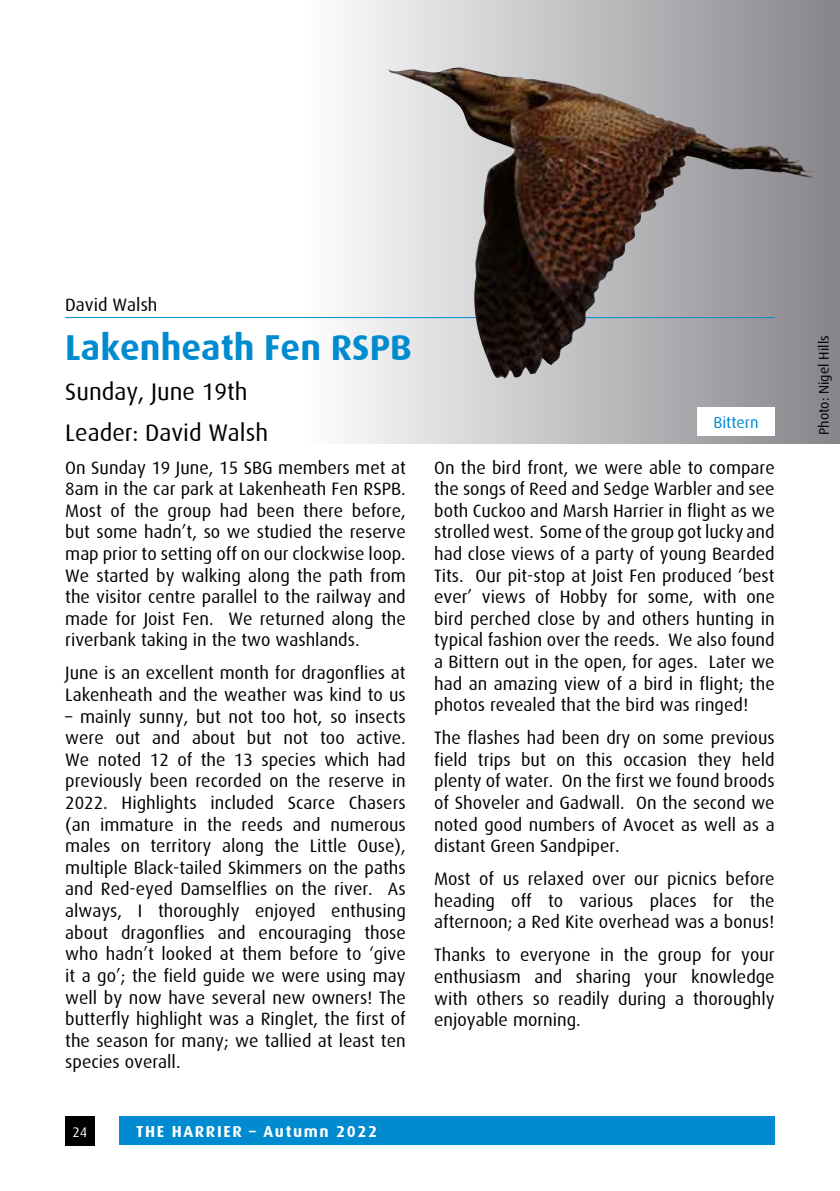
<style>
.page{position:relative;width:840px;height:1191px;background:#fff}
.page>*{position:absolute;margin:0;border:0;box-sizing:border-box;transform-origin:0 0}
.t1{font:700 36px "Dax";color:#008bd0}
.t2{font:24px/40.2px "Dax";color:#000}
.t3{font:18px/21.6px "Dax";color:#000;text-align:justify}
.t4{font:700 16px "Dax";letter-spacing:.1em;color:#fff}
.t5{font:16px "Dax";color:#008bd0}
.t6{font:14px "Dax";color:#000}
.t7{font:14px "Dax";color:#fff}
</style>
<div class="page">
<div style="left:119px;top:1116px;width:655px;height:28px;background:#008bd0"></div>
<div style="left:65px;top:1116px;width:30px;height:29px;background:#000"></div>
<div style="left:306px;top:0;width:533px;height:443px;background:linear-gradient(to right,#fefefe,#87858a)"></div>
<div style="left:696px;top:407px;width:78px;height:28px;background:#fff"></div>
<hr style="left:65px;top:317px;width:709px;height:1px;background:#008bd0">
<img style="left:388px;top:67px;width:425px;height:311px">
<p class="t3" style="left:65px;top:294px;width:94px">David Walsh</p>
<h1 class="t1" style="left:65px;top:327px;width:348px">Lakenheath Fen RSPB</h1>
<h2 class="t2" style="left:65px;top:372px;width:204px">Sunday, June 19th<br>Leader: David Walsh</h2>
<p class="t3" style="left:65px;top:457px;width:342px">On Sunday 19 June, 15 SBG members met at 8am in the car park at Lakenheath Fen RSPB.<br>Most of the group had been there before, but some hadn’t, so we studied the reserve map prior to setting off on our clockwise loop.<br>We started by walking along the path from the visitor centre parallel to the railway and made for Joist Fen. We returned along the riverbank taking in the two washlands.</p>
<p class="t3" style="left:65px;top:662px;width:342px">June is an excellent month for dragonflies at<br>Lakenheath and the weather was kind to us</p>
<p class="t3" style="left:65px;top:705px;width:342px">– mainly sunny, but not too hot, so insects were out and about but not too active.<br>We noted 12 of the 13 species which had previously been recorded on the reserve in 2022. Highlights included Scarce Chasers (an immature in the reeds and numerous males on territory along the Little Ouse), multiple Black-tailed Skimmers on the paths and Red-eyed Damselflies on the river. As always, I thoroughly enjoyed enthusing about dragonflies and encouraging those who hadn’t looked at them before to ‘give it a go’; the field guide we were using may well by now have several new owners! The butterfly highlight was a Ringlet, the first of the season for many; we tallied at least ten species overall.</p>
<p class="t7" style="left:72px;top:1124px;width:16px">24</p>
<p class="t4" style="left:136px;top:1122px;width:242px">THE HARRIER – Autumn 2022</p>
<p class="t5" style="left:713px;top:414px;width:47px">Bittern</p>
<p class="t3" style="left:434px;top:457px;width:342px">On the bird front, we were able to compare the songs of Reed and Sedge Warbler and see both Cuckoo and Marsh Harrier in flight as we strolled west. Some of the group got lucky and had close views of a party of young Bearded Tits. Our pit-stop at Joist Fen produced ‘best ever’ views of Hobby for some, with one bird perched close by and others hunting in typical fashion over the reeds. We also found a Bittern out in the open, for ages. Later we had an amazing view of a bird in flight; the photos revealed that the bird was ringed!</p>
<p class="t3" style="left:434px;top:727px;width:342px">The flashes had been dry on some previous field trips but on this occasion they held plenty of water. On the first we found broods of Shoveler and Gadwall. On the second we noted good numbers of Avocet as well as a distant Green Sandpiper.</p>
<p class="t3" style="left:434px;top:868px;width:342px">Most of us relaxed over our picnics before heading off to various places for the afternoon; a Red Kite overhead was a bonus!</p>
<p class="t3" style="left:434px;top:944px;width:342px">Thanks to everyone in the group for your enthusiasm and sharing your knowledge with others so readily during a thoroughly enjoyable morning.</p>
<p class="t6" style="left:815px;top:435px;width:101px;rotate:-90deg">Photo: Nigel Hills</p>
</div>
